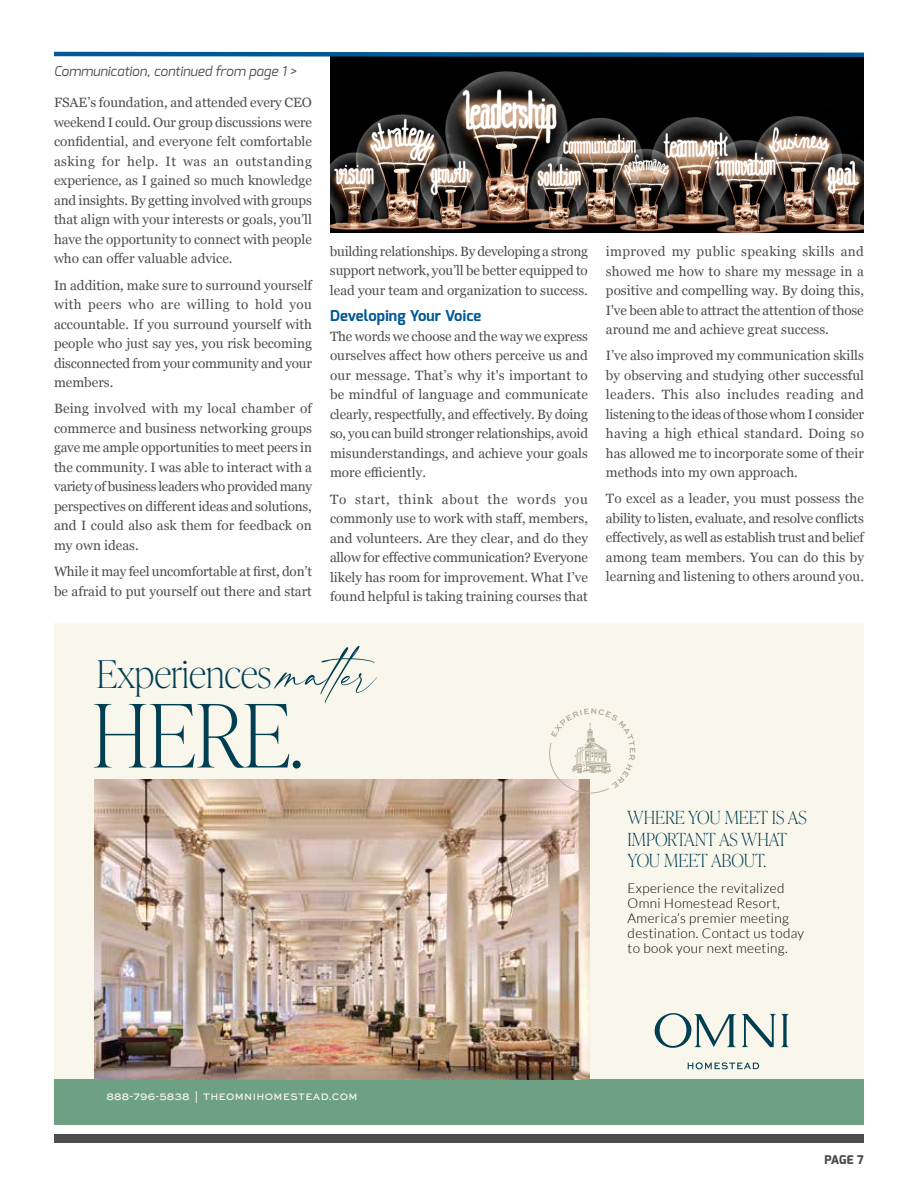
<style>
.page{position:relative;width:918px;height:1188px;background:#fff}
.page>*{position:absolute;margin:0;border:0;box-sizing:border-box;transform-origin:0 0}
.t1{font:100 87.15px "Ivy Presto Display";color:#003e52}
.t2{font:100 38.1px "Ivy Presto Display";color:#003e52}
.t3{font:100 18px/21.6px "Ivy Presto Display";color:#003e52}
.t4{font:700 15px "Exo";letter-spacing:.01em;color:#005996}
.t5{font:13.5px/19.5px "Georgia";color:#4d4d4f;text-align:justify}
.t6{font:300 13.5px/15px "Lato";letter-spacing:.025em;color:#000}
.t7{font:italic 13.5px "Exo";color:#4d4d4f}
.t8{font:800 12px "Exo";color:#4d4d4f}
.t9{font:500 9.9px "Sweet Sans Pro";letter-spacing:.04em;color:#f9f6ec}
.s1{font-family:"Felicity";font-weight:400;font-size:55.5px}
</style>
<div class="page">
<div style="left:54px;top:1134px;width:810px;height:9px;background:#4d4d4f"></div>
<img style="left:330px;top:59px;width:534px;height:173px">
<div style="left:54px;top:623px;width:810px;height:502px;background:#f9f6ec"></div>
<div style="left:54px;top:1079px;width:810px;height:46px;background:#6ea084"></div>
<img style="left:94px;top:779px;width:496px;height:300px">
<svg style="left:655px;top:1013px;width:81px;height:35px"></svg>
<svg style="left:742px;top:1014px;width:46px;height:33px"></svg>
<svg style="left:688px;top:1062px;width:71px;height:7px"></svg>
<svg style="left:546px;top:708px;width:89px;height:87px"></svg>
<svg style="left:54px;top:51px;width:810px;height:8px"></svg>
<p class="t7" style="left:54px;top:62px;width:244px">Communication, continued from page 1 &gt;</p>
<p class="t5" style="left:54px;top:92px;width:260px">FSAE’s foundation, and attended every CEO weekend I could. Our group discussions were confidential, and everyone felt comfortable asking for help. It was an outstanding experience, as I gained so much knowledge and insights. By getting involved with groups that align with your interests or goals, you’ll have the opportunity to connect with people who can offer valuable advice.</p>
<p class="t5" style="left:54px;top:275px;width:260px">In addition, make sure to surround yourself with peers who are willing to hold you accountable. If you surround yourself with people who just say yes, you risk becoming disconnected from your community and your members.</p>
<p class="t5" style="left:54px;top:398px;width:260px">Being involved with my local chamber of commerce and business networking groups gave me ample opportunities to meet peers in the community. I was able to interact with a variety of business leaders who provided many perspectives on different ideas and solutions, and I could also ask them for feedback on my own ideas.</p>
<p class="t5" style="left:54px;top:561px;width:260px">While it may feel uncomfortable at first, don’t be afraid to put yourself out there and start</p>
<p class="t5" style="left:330px;top:241px;width:260px">building relationships. By developing a strong support network, you’ll be better equipped to lead your team and organization to success.</p>
<p class="t4" style="left:330px;top:306px;width:153px">Developing Your Voice</p>
<p class="t5" style="left:330px;top:326px;width:260px">The words we choose and the way we express ourselves affect how others perceive us and our message. That’s why it's important to be mindful of language and communicate clearly, respectfully, and effectively. By doing so, you can build stronger relationships, avoid misunderstandings, and achieve your goals more efficiently.</p>
<p class="t5" style="left:330px;top:489px;width:260px">To start, think about the words you commonly use to work with staff, members, and volunteers. Are they clear, and do they allow for effective communication? Everyone likely has room for improvement. What I’ve found helpful is taking training courses that</p>
<h2 class="t2" style="left:97px;top:647px;width:285px">Experiences <span class="s1">matter</span></h2>
<h1 class="t1" style="left:92px;top:674px;width:212px">HERE.</h1>
<p class="t5" style="left:606px;top:241px;width:259px">improved my public speaking skills and showed me how to share my message in a positive and compelling way. By doing this, I've been able to attract the attention of those around me and achieve great success.</p>
<p class="t5" style="left:606px;top:345px;width:260px">I’ve also improved my communication skills by observing and studying other successful leaders. This also includes reading and listening to the ideas of those whom I consider having a high ethical standard. Doing so has allowed me to incorporate some of their methods into my own approach.</p>
<p class="t5" style="left:606px;top:489px;width:260px">To excel as a leader, you must possess the ability to listen, evaluate, and resolve conflicts effectively, as well as establish trust and belief among team members. You can do this by learning and listening to others around you.</p>
<h3 class="t3" style="left:628px;top:806px;width:181px">WHERE YOU MEET IS AS<br>IMPORTANT AS WHAT<br>YOU MEET ABOUT.</h3>
<p class="t6" style="left:628px;top:881px;width:178px">Experience the revitalized<br>Omni Homestead Resort,<br>America’s premier meeting destination. Contact us today to book your next meeting.</p>
<p class="t9" style="left:107px;top:1090px;width:252px">888-796-5838 | THEOMNIHOMESTEAD.COM</p>
<p class="t8" style="left:824px;top:1152px;width:41px">PAGE 7</p>
</div>
